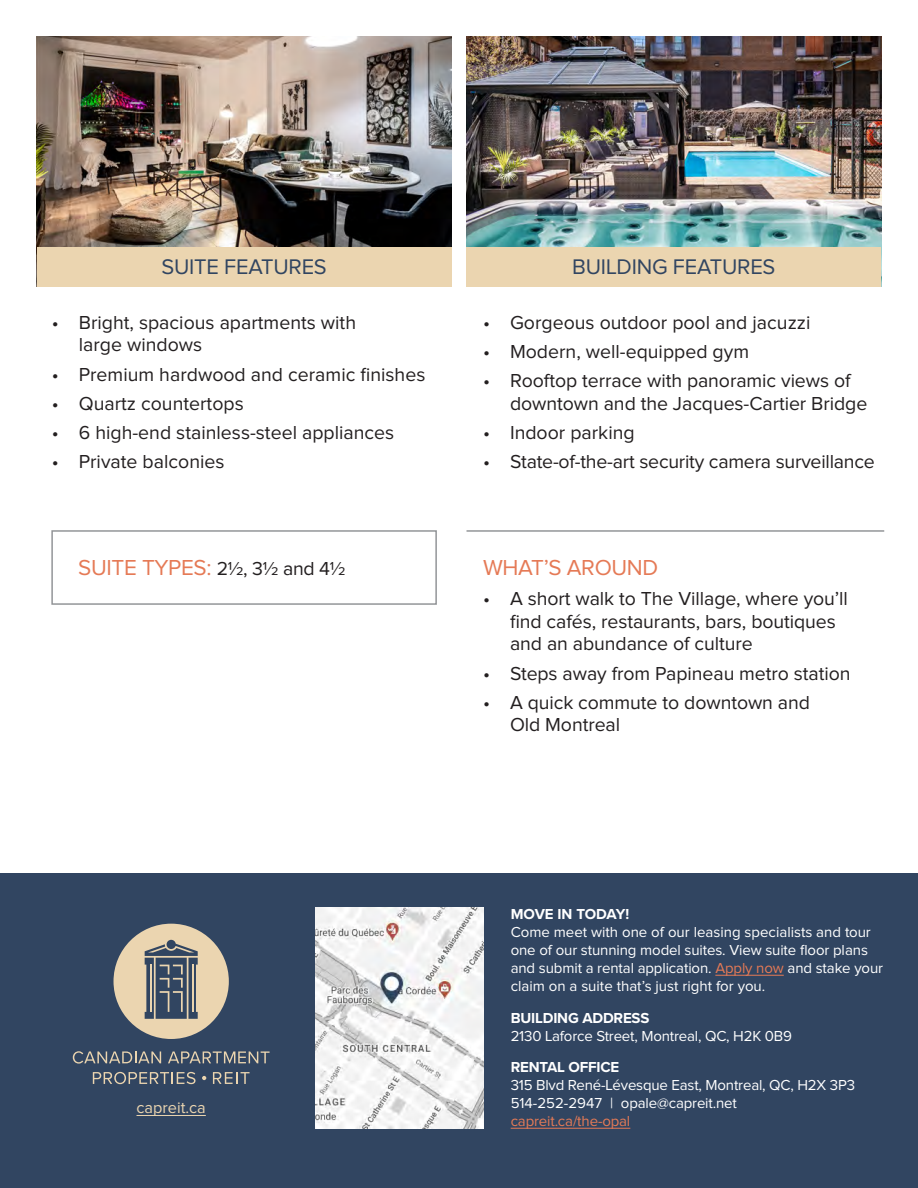
<style>
.page{position:relative;width:918px;height:1188px;background:#fff}
.page>*{position:absolute;margin:0;border:0;box-sizing:border-box;transform-origin:0 0}
.t1{font:22.5px "Proxima Nova";letter-spacing:-.015em;color:#e57a56}
.t2{font:21.9px "Proxima Nova";letter-spacing:-.01em;color:#314561}
.t3{font:19.5px/22.5px "Proxima Nova";letter-spacing:-.005em;color:#231f20}
.t4{font:16.35px "Proxima Nova";color:#ebd5b0}
.t5{font:15px/18px "Proxima Nova";letter-spacing:-.01em;color:#fff}
.t6{font:700 15px "Proxima Nova";letter-spacing:-.01em;color:#fff}
.t7{font:15px "Proxima Nova";letter-spacing:-.01em;color:#e57a56}
.s1{font-size:19.5px;color:#231f20}
.s2{color:#e57a56}
</style>
<div class="page">
<div style="left:0;top:874px;width:918px;height:314px;background:#314561"></div>
<img style="left:316px;top:907px;width:167px;height:221px">
<hr style="left:715px;top:975px;width:69px;height:1px;background:#e57a56">
<hr style="left:511px;top:1128px;width:119px;height:1px;background:#e57a56">
<img style="left:467px;top:36px;width:414px;height:211px">
<img style="left:37px;top:36px;width:414px;height:211px">
<div style="left:467px;top:247px;width:414px;height:40px;background:#ebd5b0"></div>
<div style="left:37px;top:247px;width:414px;height:40px;background:#ebd5b0"></div>
<hr style="left:467px;top:530px;width:417px;height:2px;background:#939598">
<div style="left:51px;top:530px;width:386px;height:75px;border:2px solid #939598"></div>
<hr style="left:137px;top:1115px;width:69px;height:1px;background:#ebd5b0">
<svg style="left:114px;top:924px;width:115px;height:115px"></svg>
<svg style="left:73px;top:1051px;width:88px;height:13px"></svg>
<svg style="left:168px;top:1051px;width:102px;height:12px"></svg>
<svg style="left:202px;top:1076px;width:4px;height:4px"></svg>
<svg style="left:93px;top:1072px;width:103px;height:12px"></svg>
<svg style="left:213px;top:1072px;width:37px;height:12px"></svg>
<p class="t2" style="left:161px;top:257px;width:167px">SUITE FEATURES</p>
<p class="t2" style="left:572px;top:257px;width:205px">BUILDING FEATURES</p>
<p class="t3" style="left:79px;top:312px;width:279px;text-indent:-27px">• Bright, spacious apartments with large windows</p>
<p class="t3" style="left:52px;top:364px;width:375px">• Premium hardwood and ceramic finishes</p>
<p class="t3" style="left:52px;top:393px;width:193px">• Quartz countertops</p>
<p class="t3" style="left:52px;top:422px;width:344px">• 6 high-end stainless-steel appliances</p>
<p class="t3" style="left:52px;top:451px;width:174px">• Private balconies</p>
<p class="t1" style="left:78px;top:557px;width:269px">SUITE TYPES: <span class="s1">2½, 3½ and 4½</span></p>
<p class="t3" style="left:483px;top:312px;width:329px">• Gorgeous outdoor pool and jacuzzi</p>
<p class="t3" style="left:483px;top:341px;width:268px">• Modern, well-equipped gym</p>
<p class="t3" style="left:510px;top:370px;width:359px;text-indent:-27px">• Rooftop terrace with panoramic views of downtown and the Jacques-Cartier Bridge</p>
<p class="t3" style="left:483px;top:422px;width:153px">• Indoor parking</p>
<p class="t3" style="left:483px;top:451px;width:393px">• State-of-the-art security camera surveillance</p>
<p class="t1" style="left:483px;top:557px;width:177px">WHAT’S AROUND</p>
<p class="t3" style="left:510px;top:588px;width:339px;text-indent:-27px">• A short walk to The Village, where you’ll find cafés, restaurants, bars, boutiques and an abundance of culture</p>
<p class="t3" style="left:483px;top:663px;width:369px">• Steps away from Papineau metro station</p>
<p class="t3" style="left:510px;top:692px;width:302px;text-indent:-27px">• A quick commute to downtown and<br>Old Montreal</p>
<p class="t4" style="left:137px;top:1100px;width:71px">capreit.ca</p>
<p class="t6" style="left:511px;top:903px;width:120px">MOVE IN TODAY!</p>
<p class="t5" style="left:511px;top:924px;width:374px">Come meet with one of our leasing specialists and tour one of our stunning model suites. View suite floor plans and submit a rental application. <span class="s2">Apply now</span> and stake your claim on a suite that’s just right for you.</p>
<p class="t6" style="left:511px;top:1007px;width:140px">BUILDING ADDRESS</p>
<p class="t5" style="left:511px;top:1027px;width:283px">2130 Laforce Street, Montreal, QC, H2K 0B9</p>
<p class="t6" style="left:511px;top:1056px;width:110px">RENTAL OFFICE</p>
<p class="t5" style="left:511px;top:1077px;width:346px">315 Blvd René-Lévesque East, Montreal, QC, H2X 3P3</p>
<p class="t5" style="left:511px;top:1095px;width:228px">514-252-2947 | opale@capreit.net</p>
<p class="t7" style="left:511px;top:1114px;width:121px">capreit.ca/the-opal</p>
</div>
